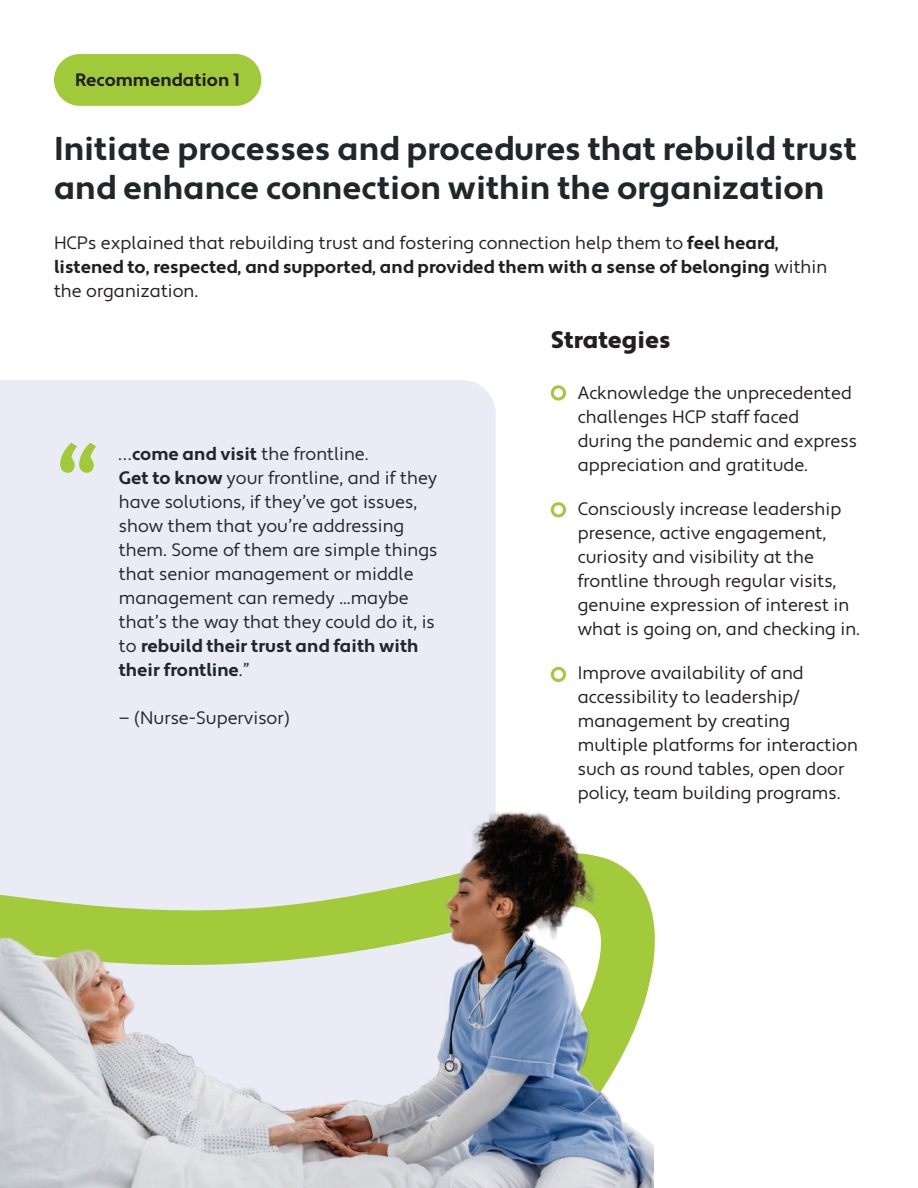
<style>
.page{position:relative;width:918px;height:1188px;background:#fff}
.page>*{position:absolute;margin:0;border:0;box-sizing:border-box;transform-origin:0 0}
.t1{font:500 condensed 120px "Apertura";color:#a1ca3a}
.t2{font:700 33px/39px "Apertura";color:#21262b}
.t3{font:900 24px "Apertura";color:#231f20}
.t4{font:18px/24px "Apertura";color:#231f20}
.t5{font:18px/24px "Apertura";color:#21262b}
.t6{font:700 18px "Apertura";color:#231f20}
.s1{font-weight:700}
</style>
<div class="page">
<div style="left:0;top:380px;width:496px;height:380px;background:#ebebf5"></div>
<div style="left:54px;top:54px;width:207px;height:52px;background:#a1ca3a;border-radius:26px"></div>
<div style="left:551px;top:385px;width:15px;height:16px;border:3px solid #a1ca3a;border-radius:50%"></div>
<div style="left:551px;top:502px;width:15px;height:15px;border:3px solid #a1ca3a;border-radius:50%"></div>
<div style="left:551px;top:667px;width:15px;height:15px;border:3px solid #a1ca3a;border-radius:50%"></div>
<img style="left:0;top:760px;width:653px;height:428px">
<p class="t6" style="left:75px;top:72px;width:166px">Recommendation 1</p>
<h2 class="t2" style="left:54px;top:132px;width:804px">Initiate processes and procedures that rebuild trust and enhance connection within the organization</h2>
<p class="t4" style="left:54px;top:233px;width:775px">HCPs explained that rebuilding trust and fostering connection help them to <span class="s1">feel heard, listened to, respected, and supported, and provided them with a sense of belonging</span> within the organization.</p>
<h1 class="t1" style="left:54px;top:420px;width:48px">“</h1>
<p class="t5" style="left:119px;top:444px;width:320px">…<span class="s1">come and visit</span> the frontline.<br><span class="s1">Get to know</span> your frontline, and if they have solutions, if they’ve got issues, show them that you’re addressing them. Some of them are simple things that senior management or middle management can remedy ...maybe that’s the way that they could do it, is to <span class="s1">rebuild their trust and faith with their frontline</span>.”</p>
<p class="t5" style="left:119px;top:708px;width:173px">— (Nurse-Supervisor)</p>
<h3 class="t3" style="left:551px;top:331px;width:121px">Strategies</h3>
<p class="t4" style="left:578px;top:382px;width:281px;text-indent:-27px">• Acknowledge the unprecedented challenges HCP staff faced during the pandemic and express appreciation and gratitude.</p>
<p class="t4" style="left:578px;top:499px;width:284px;text-indent:-27px">• Consciously increase leadership presence, active engagement, curiosity and visibility at the frontline through regular visits, genuine expression of interest in what is going on, and checking in.</p>
<p class="t4" style="left:578px;top:663px;width:282px;text-indent:-27px">• Improve availability of and accessibility to leadership/ management by creating multiple platforms for interaction such as round tables, open door policy, team building programs.</p>
</div>
